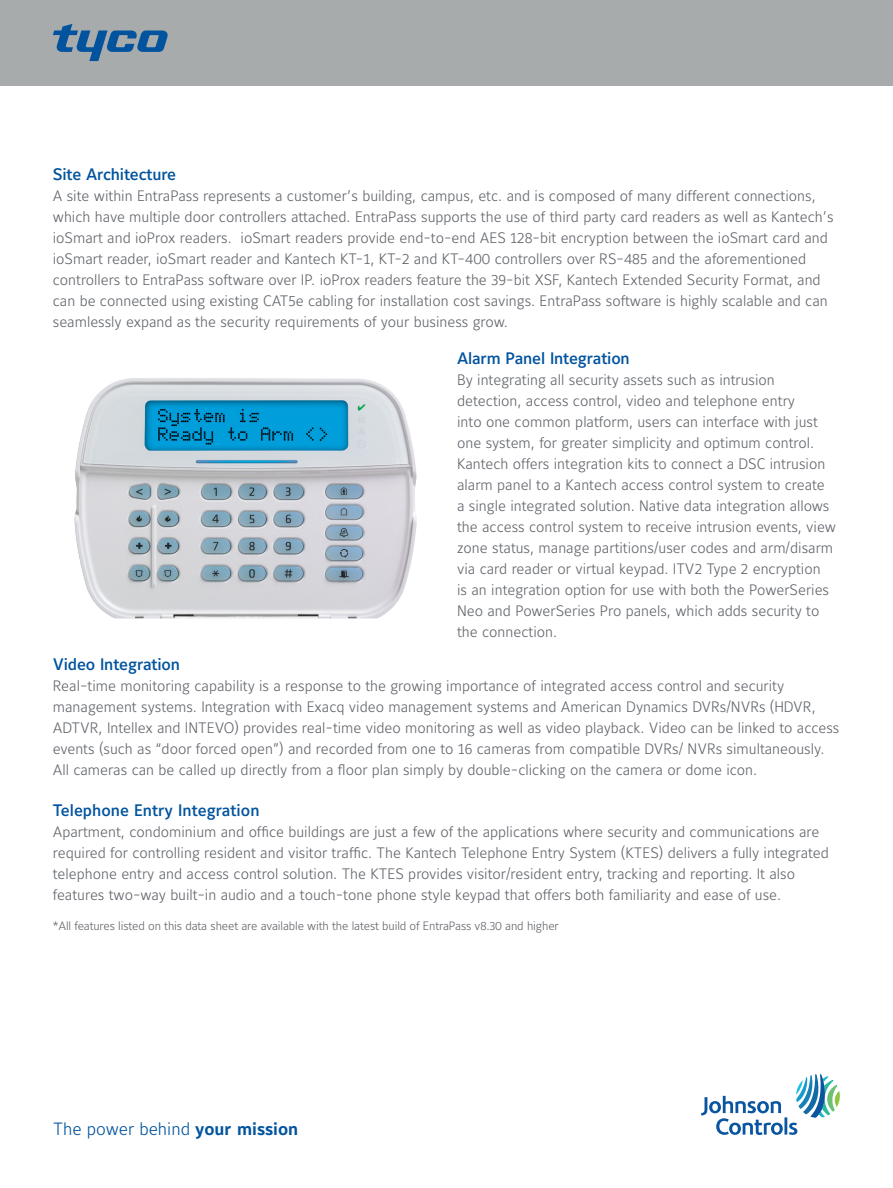
<style>
.page{position:relative;width:893px;height:1188px;background:#fff}
.page>*{position:absolute;margin:0;border:0;box-sizing:border-box;transform-origin:0 0}
.t1{font:300 17.55px "Maurea Jci Lf ML";color:#01539e}
.Para_title{font:500 16.5px "Maurea Jci Lf ML";letter-spacing:-.01em;color:#01539e}
.Title_Second_Line{font:300 15px/21px "Maurea Jci Lf ML";color:#5f6369}
.t2{font:300 12px "Maurea Jci Lf ML";letter-spacing:-.01em;color:#5f6369}
.s1{font-weight:700}
</style>
<div class="page">
<div style="left:0;top:0;width:893px;height:85px;background:#a8abac"></div>
<svg style="left:53px;top:24px;width:115px;height:37px"></svg>
<svg style="left:701px;top:1074px;width:139px;height:61px"></svg>
<img style="left:74px;top:378px;width:343px;height:240px">
<p class="Para_title" style="left:53px;top:165px;width:125px">Site Architecture</p>
<p class="Title_Second_Line" style="left:53px;top:185px;width:782px">A site within EntraPass represents a customer’s building, campus, etc. and is composed of many different connections, which have multiple door controllers attached. EntraPass supports the use of third party card readers as well as Kantech’s ioSmart and ioProx readers. ioSmart readers provide end-to-end AES 128-bit encryption between the ioSmart card and ioSmart reader, ioSmart reader and Kantech KT-1, KT-2 and KT-400 controllers over RS-485 and the aforementioned controllers to EntraPass software over IP. ioProx readers feature the 39-bit XSF, Kantech Extended Security Format, and can be connected using existing CAT5e cabling for installation cost savings. EntraPass software is highly scalable and can seamlessly expand as the security requirements of your business grow.</p>
<p class="Para_title" style="left:457px;top:348px;width:174px">Alarm Panel Integration</p>
<p class="Title_Second_Line" style="left:457px;top:369px;width:380px">By integrating all security assets such as intrusion detection, access control, video and telephone entry<br>into one common platform, users can interface with just one system, for greater simplicity and optimum control.<br>Kantech offers integration kits to connect a DSC intrusion alarm panel to a Kantech access control system to create a single integrated solution. Native data integration allows the access control system to receive intrusion events, view zone status, manage partitions/user codes and arm/disarm via card reader or virtual keypad. ITV2 Type 2 encryption<br>is an integration option for use with both the PowerSeries Neo and PowerSeries Pro panels, which adds security to the connection.</p>
<p class="Para_title" style="left:53px;top:655px;width:129px">Video Integration</p>
<p class="Title_Second_Line" style="left:53px;top:675px;width:788px">Real-time monitoring capability is a response to the growing importance of integrated access control and security management systems. Integration with Exacq video management systems and American Dynamics DVRs/NVRs (HDVR, ADTVR, Intellex and INTEVO) provides real-time video monitoring as well as video playback. Video can be linked to access events (such as “door forced open”) and recorded from one to 16 cameras from compatible DVRs/ NVRs simultaneously.<br>All cameras can be called up directly from a floor plan simply by double-clicking on the camera or dome icon.</p>
<p class="Para_title" style="left:53px;top:800px;width:208px">Telephone Entry Integration</p>
<p class="Title_Second_Line" style="left:53px;top:821px;width:778px">Apartment, condominium and office buildings are just a few of the applications where security and communications are required for controlling resident and visitor traffic. The Kantech Telephone Entry System (KTES) delivers a fully integrated telephone entry and access control solution. The KTES provides visitor/resident entry, tracking and reporting. It also features two-way built-in audio and a touch-tone phone style keypad that offers both familiarity and ease of use.</p>
<p class="t2" style="left:53px;top:919px;width:507px">*All features listed on this data sheet are available with the latest build of EntraPass v8.30 and higher</p>
<p class="t1" style="left:53px;top:1118px;width:247px">The power behind <span class="s1">your mission</span></p>
</div>
